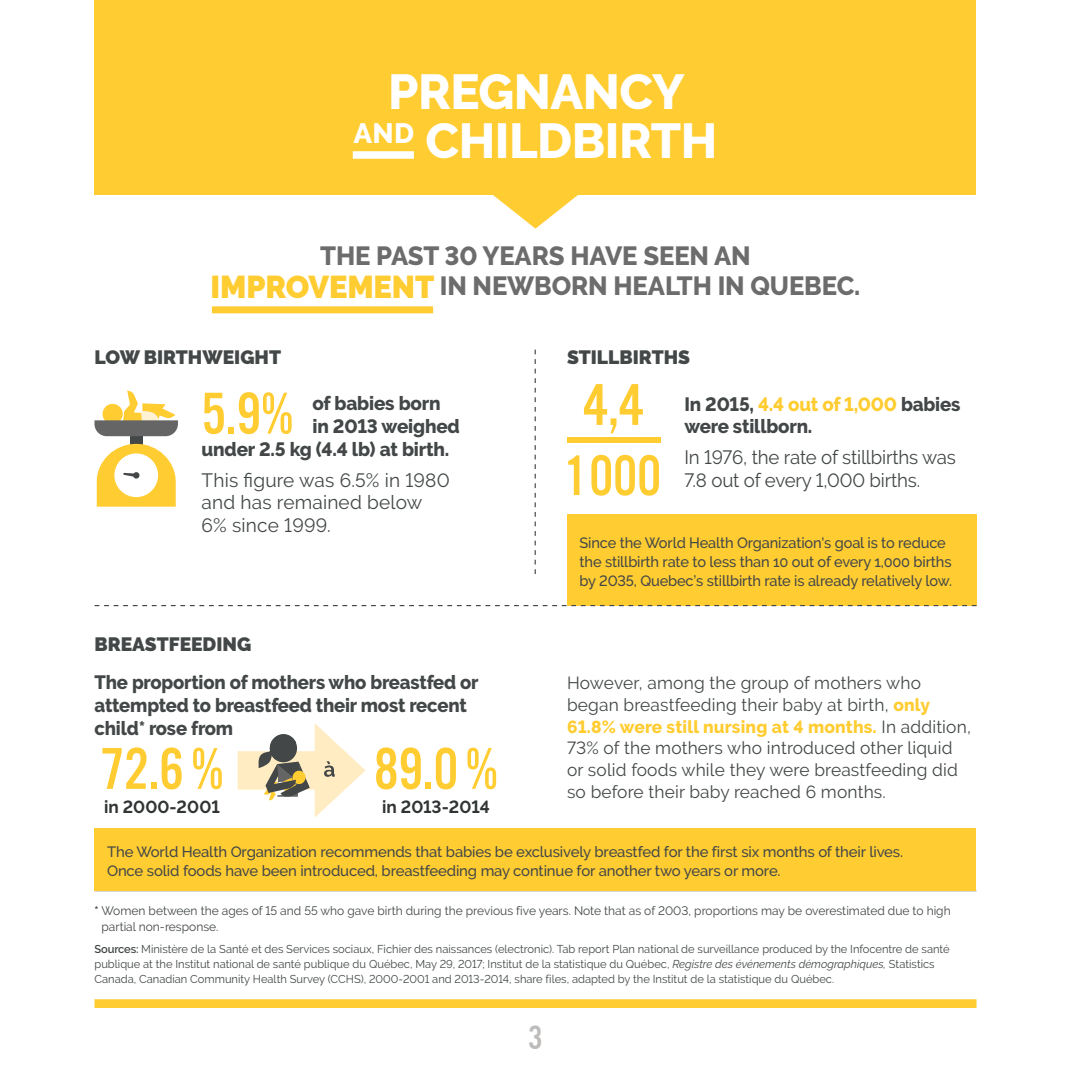
<style>
.page{position:relative;width:1071px;height:1071px;background:#fff}
.page>*{position:absolute;margin:0;border:0;box-sizing:border-box;transform-origin:0 0}
.t1{font:61.25px "Alternate Got No 3 D";color:#ffcc31}
.t2{font:800 49px/49.7px "Raleway";letter-spacing:-.01em;color:#fff;text-align:center}
.t3{font:35px "Alternate Got No 3 D";color:#bebcbb}
.t4{font:800 26.25px/29.8px "Raleway";letter-spacing:-.005em;color:#6d6c6c;text-align:center}
.t5{font:800 19.25px/22.8px "Raleway";letter-spacing:-.01em;color:#434747}
.t6{font:800 19.25px/22.8px "Raleway";letter-spacing:-.01em;color:#434747;scale:.96 1}
.t7{font:19.25px/22.8px "Raleway";letter-spacing:-.01em;color:#434747}
.t8{font:19.25px/22.8px "Raleway";letter-spacing:.01em;color:#434747}
.t9{font:900 19.25px "Raleway";color:#434747}
.t10{font:17.5px/21.9px "Raleway";letter-spacing:.01em;color:#434747}
.t11{font:700 17.5px "Raleway";color:#303434}
.t12{font:500 14.88px/19.2px "Raleway";letter-spacing:-.01em;color:#434747}
.t13{font:12.25px/15.8px "Raleway";color:#434747}
.t14{font:11.38px/14.9px "Raleway";color:#434747}
.s1{font-weight:900;font-size:31.5px;color:#ffcc31}
.s2{color:#ffcc31}
.s3{font-weight:800;color:#ffcc31}
.s4{font-weight:700}
.s5{font-weight:600}
.s6{font-style:italic}
</style>
<div class="page">
<div style="left:94px;top:0;width:882px;height:194px;background:#ffcc31"></div>
<svg style="left:470px;top:194px;width:131px;height:35px"></svg>
<div style="left:94px;top:999px;width:882px;height:9px;background:#ffcc31"></div>
<svg style="left:535px;top:350px;width:1px;height:224px"></svg>
<div style="left:353px;top:151px;width:61px;height:8px;background:#fff"></div>
<div style="left:130px;top:429px;width:12px;height:20px;background:#434747"></div>
<svg style="left:97px;top:444px;width:79px;height:63px"></svg>
<svg style="left:94px;top:390px;width:84px;height:46px"></svg>
<div style="left:567px;top:514px;width:409px;height:92px;background:#ffcc31"></div>
<hr style="left:94px;top:891px;width:882px;height:1px;background:#a09e9e">
<svg style="left:94px;top:605px;width:882px;height:1px"></svg>
<div style="left:212px;top:306px;width:221px;height:7px;background:#ffcc31"></div>
<svg style="left:568px;top:455px;width:91px;height:41px"></svg>
<div style="left:568px;top:437px;width:93px;height:6px;background:#ffcc31"></div>
<div style="left:238px;top:751px;width:94px;height:39px;background:#ffecc2"></div>
<svg style="left:257px;top:724px;width:109px;height:93px"></svg>
<div style="left:94px;top:828px;width:882px;height:63px;background:#ffcc31"></div>
<h2 class="t2" style="left:354px;top:67px;width:365px">PREGNANCY<br><sup>AND</sup> CHILDBIRTH</h2>
<h3 class="t4" style="left:211px;top:241px;width:651px">THE PAST 30 YEARS HAVE SEEN AN<br><span class="s1">IMPROVEMENT</span> IN NEWBORN HEALTH IN QUEBEC.</h3>
<h3 class="t9" style="left:94px;top:346px;width:188px">LOW BIRTHWEIGHT</h3>
<h1 class="t1" style="left:202px;top:381px;width:93px">5.9%</h1>
<h3 class="t5" style="left:312px;top:392px;width:130px">of babies born</h3>
<h3 class="t5" style="left:312px;top:415px;width:149px">in 2013 weighed</h3>
<h3 class="t5" style="left:202px;top:438px;width:249px">under 2.5 kg (4.4 lb) at birth.</h3>
<h3 class="t8" style="left:202px;top:468px;width:250px">This figure was 6.5% in 1980 and has remained below<br>6% since 1999.</h3>
<h3 class="t9" style="left:567px;top:346px;width:125px">STILLBIRTHS</h3>
<h3 class="t5" style="left:685px;top:393px;width:278px">In 2015, <span class="s2">4.4 out of 1,000</span> babies were stillborn.</h3>
<h3 class="t7" style="left:685px;top:446px;width:273px">In 1976, the rate of stillbirths was<br>7.8 out of every 1,000 births.</h3>
<h1 class="t1" style="left:583px;top:372px;width:62px">4,4</h1>
<h3 class="t12" style="left:580px;top:533px;width:374px">Since the World Health Organization's goal is to reduce the stillbirth rate to less than 10 out of every 1,000 births by 2035, Quebec’s stillbirth rate is already relatively low.</h3>
<h3 class="t9" style="left:94px;top:633px;width:158px">BREASTFEEDING</h3>
<h3 class="t6" style="left:94px;top:671px;width:402px">The proportion of mothers who breastfed or attempted to breastfeed their most recent child* rose from</h3>
<h1 class="t1" style="left:100px;top:736px;width:125px">72.6%</h1>
<h3 class="t11" style="left:104px;top:797px;width:117px">in 2000-2001</h3>
<p class="t10" style="left:567px;top:672px;width:405px">However, among the group of mothers who began breastfeeding their baby at birth, <span class="s3">only 61.8% were still nursing at 4 months.</span> In addition, 73% of the mothers who introduced other liquid or solid foods while they were breastfeeding did so before their baby reached 6 months.</p>
<h1 class="t1" style="left:374px;top:736px;width:126px">89.0%</h1>
<h3 class="t11" style="left:382px;top:797px;width:109px">in 2013-2014</h3>
<h3 class="t12" style="left:107px;top:842px;width:798px">The World Health Organization recommends that babies be exclusively breastfed for the first six months of their lives.<br>Once solid foods have been introduced, breastfeeding may continue for another two years or more.</h3>
<p class="t13" style="left:102px;top:903px;width:851px;text-indent:-7px"><span class="s4">*</span> Women between the ages of 15 and 55 who gave birth during the previous five years. Note that as of 2003, proportions may be overestimated due to high partial non-response.</p>
<p class="t14" style="left:94px;top:942px;width:857px"><span class="s5">Sources:</span> Ministère de la Santé et des Services sociaux, Fichier des naissances (electronic). Tab report Plan national de surveillance produced by the Infocentre de santé publique at the Institut national de santé publique du Québec, May 29, 2017; Institut de la statistique du Québec, <span class="s6">Registre des événements démographiques,</span> Statistics<br>Canada, Canadian Community Health Survey (CCHS), 2000-2001 and 2013-2014, share files, adapted by the Institut de la statistique du Québec.</p>
<h3 class="t3" style="left:528px;top:1019px;width:16px">3</h3>
</div>
